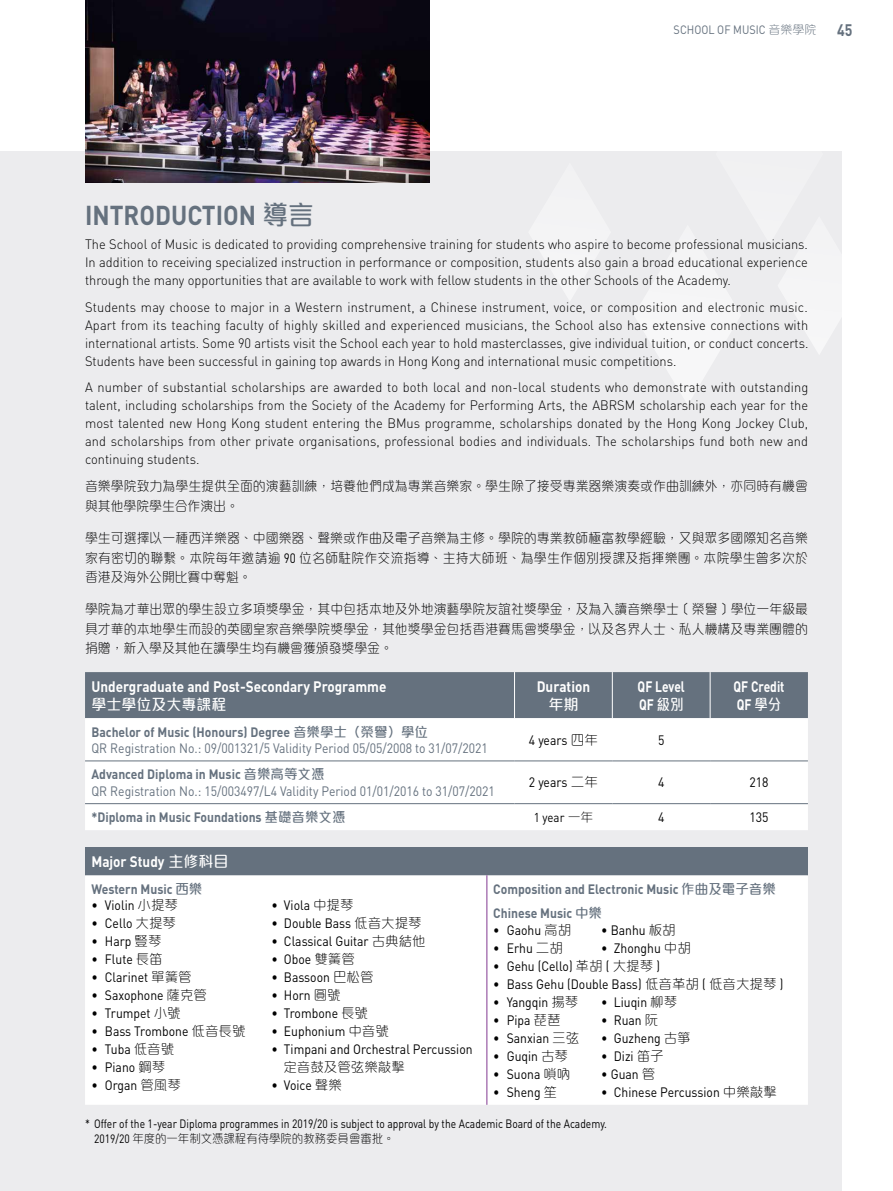
<style>
.page{position:relative;width:893px;height:1191px;background:#fff}
.page>*{position:absolute;margin:0;border:0;box-sizing:border-box;transform-origin:0 0}
.t1{font:700 27px "DIN Pro";color:#65717e;scale:.9 1}
.t2{font:700 16.5px "DIN Pro";color:#65717e;scale:.85 1}
.t3{font:700 15px "DIN Pro";color:#fff;scale:.9 1}
.t4{font:700 15px/18px "DIN Pro";color:#fff;scale:.8 1}
.t5{font:500 15px "M Elle HK";color:#fff}
.t6{font:300 13.5px/18px "DIN Pro";color:#000;text-align:justify;scale:.95 1}
.t7{font:13.5px "DIN Pro";color:#000;scale:.9 1}
.t8{font:300 13.5px/19.5px "M Elle HK";letter-spacing:.005em;color:#000;text-align:justify;scale:.95 1}
.t9{font:13.5px/16.2px "DIN Pro";color:#65717e;scale:.9 1}
.t10{font:700 13.5px/24.8px "DIN Pro";color:#65717e;scale:.9 1}
.t11{font:300 13.5px "M Elle HK";letter-spacing:.005em;color:#000}
.t12{font:12.75px "DIN Pro";color:#000;scale:.9 1}
.t13{font:12px "DIN Pro";color:#000;scale:.86 1}
.t14{font:300 12px "M Elle HK";color:#000;scale:.95 1}
.t15{font:12px "DIN Pro";color:#65717e;scale:.9 1}
.s1{font-family:"M Elle HK";font-weight:300}
.s2{font-family:"M Elle HK";font-weight:500}
.s3{font-family:"DIN Pro";font-weight:400}
.s4{font-weight:700}
</style>
<div class="page">
<div style="left:0;top:151px;width:842px;height:1040px;background:#ececee"></div>
<svg style="left:636px;top:317px;width:192px;height:87px"></svg>
<img style="left:85px;top:0;width:344px;height:183px">
<div style="left:85px;top:672px;width:723px;height:46px;background:#65717e"></div>
<div style="left:85px;top:718px;width:723px;height:112px;background:#fff"></div>
<hr style="left:85px;top:760px;width:429px;height:1px;background:#65717e">
<hr style="left:514px;top:760px;width:98px;height:1px;background:#65717e">
<hr style="left:612px;top:760px;width:98px;height:1px;background:#65717e">
<hr style="left:710px;top:760px;width:98px;height:1px;background:#65717e">
<hr style="left:85px;top:803px;width:429px;height:1px;background:#65717e">
<hr style="left:514px;top:803px;width:98px;height:1px;background:#65717e">
<hr style="left:612px;top:803px;width:98px;height:1px;background:#65717e">
<hr style="left:710px;top:803px;width:98px;height:1px;background:#65717e">
<hr style="left:514px;top:672px;width:1px;height:46px;background:#fff">
<hr style="left:612px;top:672px;width:1px;height:46px;background:#fff">
<hr style="left:710px;top:672px;width:1px;height:46px;background:#fff">
<div style="left:85px;top:847px;width:723px;height:28px;background:#65717e"></div>
<div style="left:85px;top:875px;width:723px;height:229px;background:#fff"></div>
<hr style="left:487px;top:875px;width:1px;height:229px;background:#833891">
<p class="t15" style="left:674px;top:21px;width:160px">SCHOOL OF MUSIC <span class="s1">音樂學院</span></p>
<p class="t2" style="left:837px;top:19px;width:20px">45</p>
<h1 class="t1" style="left:85px;top:197px;width:256px">INTRODUCTION <span class="s2">導言</span></h1>
<p class="t6" style="left:85px;top:235px;width:762px">The School of Music is dedicated to providing comprehensive training for students who aspire to become professional musicians.<br>In addition to receiving specialized instruction in performance or composition, students also gain a broad educational experience through the many opportunities that are available to work with fellow students in the other Schools of the Academy.</p>
<p class="t6" style="left:85px;top:297px;width:763px">Students may choose to major in a Western instrument, a Chinese instrument, voice, or composition and electronic music.<br>Apart from its teaching faculty of highly skilled and experienced musicians, the School also has extensive connections with international artists. Some 90 artists visit the School each year to hold masterclasses, give individual tuition, or conduct concerts.<br>Students have been successful in gaining top awards in Hong Kong and international music competitions.</p>
<p class="t6" style="left:85px;top:378px;width:763px">A number of substantial scholarships are awarded to both local and non-local students who demonstrate with outstanding talent, including scholarships from the Society of the Academy for Performing Arts, the ABRSM scholarship each year for the most talented new Hong Kong student entering the BMus programme, scholarships donated by the Hong Kong Jockey Club, and scholarships from other private organisations, professional bodies and individuals. The scholarships fund both new and continuing students.</p>
<p class="t8" style="left:85px;top:476px;width:762px">音樂學院致力為學生提供全面的演藝訓練，培養他們成為專業音樂家。學生除了接受專業器樂演奏或作曲訓練外，亦同時有機會與其他學院學生合作演出。</p>
<p class="t8" style="left:85px;top:528px;width:762px">學生可選擇以一種西洋樂器、中國樂器、聲樂或作曲及電子音樂為主修。學院的專業教師極富教學經驗，又與眾多國際知名音樂家有密切的聯繫。本院每年邀請逾 <span class="s3">90</span> 位名師駐院作交流指導、主持大師班、為學生作個別授課及指揮樂團。本院學生曾多次於香港及海外公開比賽中奪魁。</p>
<p class="t8" style="left:85px;top:599px;width:763px">學院為才華出眾的學生設立多項獎學金，其中包括本地及外地演藝學院友誼社獎學金，及為入讀音樂學士﹝榮譽﹞學位一年級最具才華的本地學生而設的英國皇家音樂學院獎學金，其他獎學金包括香港賽馬會獎學金，以及各界人士、私人機構及專業團體的捐贈，新入學及其他在讀學生均有機會獲頒發獎學金。</p>
<p class="t3" style="left:91px;top:676px;width:329px">Undergraduate and Post-Secondary Programme</p>
<p class="t5" style="left:91px;top:697px;width:136px">學士學位及大專課程</p>
<p class="t4" style="left:638px;top:677px;width:61px">QF Level<br>QF <span class="s2">級別</span></p>
<p class="t4" style="left:733px;top:677px;width:65px">QF Credit<br>QF <span class="s2">學分</span></p>
<p class="t3" style="left:537px;top:676px;width:61px">Duration</p>
<p class="t5" style="left:548px;top:697px;width:31px">年期</p>
<p class="t9" style="left:91px;top:723px;width:442px"><span class="s4">Bachelor of Music (Honours) Degree</span> <span class="s2">音樂學士（榮譽）學位<br></span>QR Registration No.: 09/001321/5 Validity Period 05/05/2008 to 31/07/2021</p>
<p class="t7" style="left:529px;top:730px;width:78px">4 years <span class="s1">四年</span></p>
<p class="t7" style="left:658px;top:730px;width:9px">5</p>
<p class="t9" style="left:91px;top:766px;width:450px"><span class="s4">Advanced Diploma in Music</span> <span class="s2">音樂高等文憑<br></span>QR Registration No.: 15/003497/L4 Validity Period 01/01/2016 to 31/07/2021</p>
<p class="t7" style="left:529px;top:773px;width:78px">2 years <span class="s1">二年</span></p>
<p class="t7" style="left:658px;top:773px;width:9px">4</p>
<p class="t7" style="left:749px;top:773px;width:23px">218</p>
<p class="t10" style="left:91px;top:804px;width:284px">*Diploma in Music Foundations <span class="s2">基礎音樂文憑</span></p>
<p class="t12" style="left:534px;top:808px;width:68px">1 year <span class="s1">一年</span></p>
<p class="t7" style="left:658px;top:808px;width:9px">4</p>
<p class="t7" style="left:749px;top:808px;width:23px">135</p>
<p class="t3" style="left:91px;top:851px;width:154px">Major Study <span class="s2">主修科目</span></p>
<p class="t10" style="left:91px;top:876px;width:125px">Western Music <span class="s2">西樂</span></p>
<p class="t7" style="left:91px;top:896px;width:98px">• Violin <span class="s1">小提琴</span></p>
<p class="t7" style="left:271px;top:896px;width:93px">• Viola <span class="s1">中提琴</span></p>
<p class="t7" style="left:91px;top:914px;width:96px">• Cello <span class="s1">大提琴</span></p>
<p class="t7" style="left:271px;top:914px;width:168px">• Double Bass <span class="s1">低音大提琴</span></p>
<p class="t7" style="left:91px;top:932px;width:79px">• Harp <span class="s1">豎琴</span></p>
<p class="t7" style="left:271px;top:932px;width:173px">• Classical Guitar <span class="s1">古典結他</span></p>
<p class="t7" style="left:91px;top:950px;width:81px">• Flute <span class="s1">長笛</span></p>
<p class="t7" style="left:271px;top:950px;width:94px">• Oboe <span class="s1">雙簧管</span></p>
<p class="t7" style="left:91px;top:968px;width:113px">• Clarinet <span class="s1">單簧管</span></p>
<p class="t7" style="left:271px;top:968px;width:115px">• Bassoon <span class="s1">巴松管</span></p>
<p class="t7" style="left:91px;top:986px;width:130px">• Saxophone <span class="s1">薩克管</span></p>
<p class="t7" style="left:271px;top:986px;width:79px">• Horn <span class="s1">圓號</span></p>
<p class="t7" style="left:91px;top:1004px;width:101px">• Trumpet <span class="s1">小號</span></p>
<p class="t7" style="left:271px;top:1004px;width:109px">• Trombone <span class="s1">長號</span></p>
<p class="t7" style="left:91px;top:1022px;width:173px">• Bass Trombone <span class="s1">低音長號</span></p>
<p class="t7" style="left:271px;top:1022px;width:132px">• Euphonium <span class="s1">中音號</span></p>
<p class="t7" style="left:91px;top:1040px;width:94px">• Tuba <span class="s1">低音號</span></p>
<p class="t7" style="left:271px;top:1040px;width:225px">• Timpani and Orchestral Percussion</p>
<p class="t7" style="left:91px;top:1058px;width:84px">• Piano <span class="s1">鋼琴</span></p>
<p class="t11" style="left:283px;top:1060px;width:123px">定音鼓及管弦樂敲擊</p>
<p class="t7" style="left:91px;top:1076px;width:101px">• Organ <span class="s1">管風琴</span></p>
<p class="t7" style="left:271px;top:1076px;width:80px">• Voice <span class="s1">聲樂</span></p>
<p class="t10" style="left:493px;top:876px;width:315px">Composition and Electronic Music <span class="s2">作曲及電子音樂<br></span>Chinese Music <span class="s2">中樂</span></p>
<p class="t7" style="left:493px;top:920px;width:88px">• Gaohu <span class="s1">高胡</span></p>
<p class="t7" style="left:601px;top:920px;width:84px">• Banhu <span class="s1">板胡</span></p>
<p class="t7" style="left:493px;top:938px;width:79px">• Erhu <span class="s1">二胡</span></p>
<p class="t7" style="left:601px;top:938px;width:101px">• Zhonghu <span class="s1">中胡</span></p>
<p class="t7" style="left:493px;top:956px;width:187px">• Gehu (Cello) <span class="s1">革胡</span> ( <span class="s1">大提琴</span> )</p>
<p class="t7" style="left:493px;top:974px;width:324px">• Bass Gehu (Double Bass) <span class="s1">低音革胡</span> ( <span class="s1">低音大提琴</span> )</p>
<p class="t7" style="left:493px;top:992px;width:96px">• Yangqin <span class="s1">揚琴</span></p>
<p class="t7" style="left:601px;top:992px;width:86px">• Liuqin <span class="s1">柳琴</span></p>
<p class="t7" style="left:493px;top:1010px;width:76px">• Pipa <span class="s1">琵琶</span></p>
<p class="t7" style="left:601px;top:1010px;width:65px">• Ruan <span class="s1">阮</span></p>
<p class="t7" style="left:493px;top:1028px;width:97px">• Sanxian <span class="s1">三弦</span></p>
<p class="t7" style="left:601px;top:1028px;width:101px">• Guzheng <span class="s1">古箏</span></p>
<p class="t7" style="left:493px;top:1046px;width:85px">• Guqin <span class="s1">古琴</span></p>
<p class="t7" style="left:601px;top:1046px;width:71px">• Dizi <span class="s1">笛子</span></p>
<p class="t7" style="left:493px;top:1064px;width:87px">• Suona <span class="s1">嗩吶</span></p>
<p class="t7" style="left:601px;top:1064px;width:61px">• Guan <span class="s1">管</span></p>
<p class="t7" style="left:493px;top:1082px;width:72px">• Sheng <span class="s1">笙</span></p>
<p class="t7" style="left:601px;top:1082px;width:197px">• Chinese Percussion <span class="s1">中樂敲擊</span></p>
<p class="t13" style="left:85px;top:1115px;width:608px">* Offer of the 1-year Diploma programmes in 2019/20 is subject to approval by the Academic Board of the Academy.</p>
<p class="t14" style="left:94px;top:1132px;width:318px"><span class="s3">2019/20</span> 年度的一年制文憑課程有待學院的教務委員會審批。</p>
</div>
